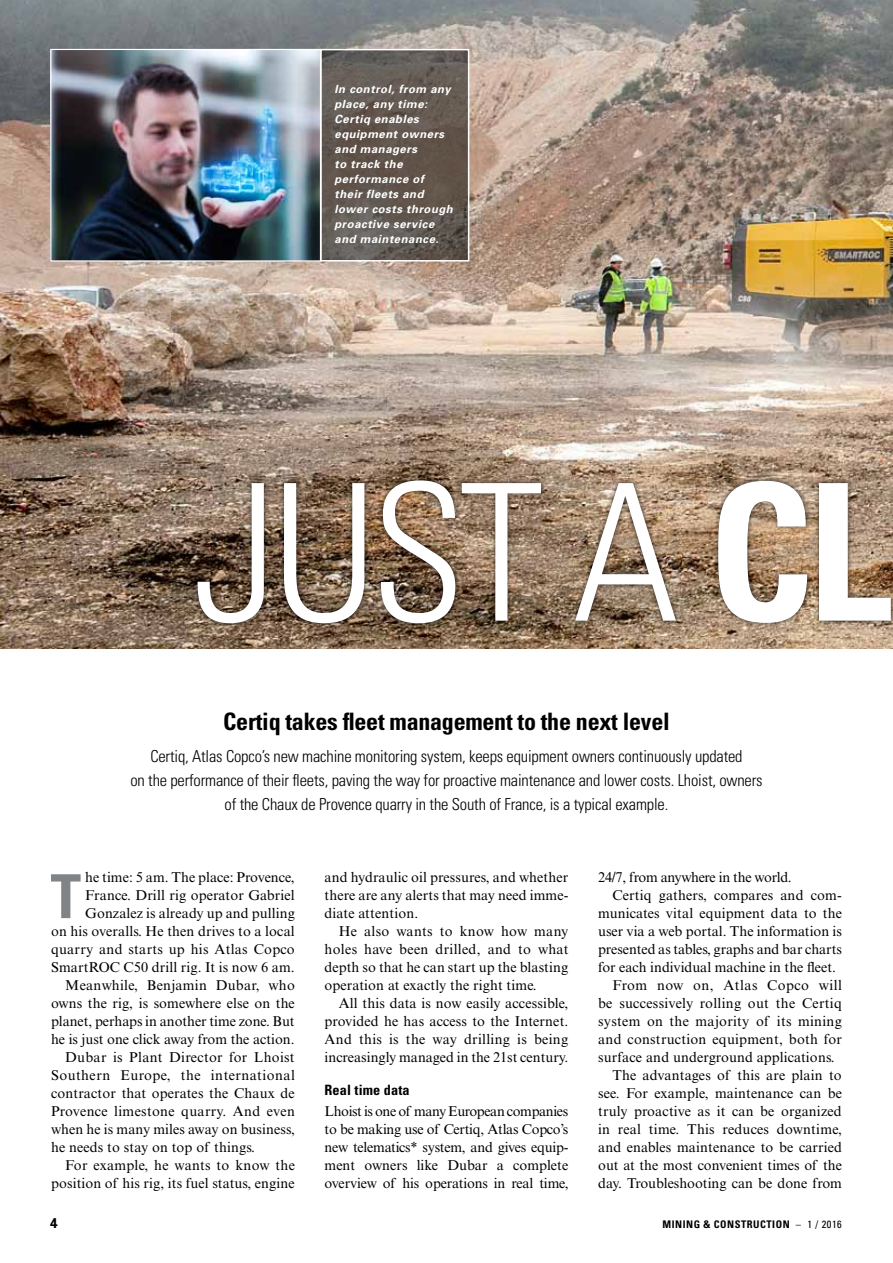
<style>
.page{position:relative;width:893px;height:1263px;background:#fff}
.page>*{position:absolute;margin:0;border:0;box-sizing:border-box;transform-origin:0 0}
.t1{font:300 condensed 190.5px "Univers";color:#fff}
.t2{font:700 condensed 60.75px "Univers";color:#808486}
.t3{font:700 condensed 24px "Univers";letter-spacing:-.01em;color:#000}
.t4{font:300 condensed 16.5px/24px "Univers";letter-spacing:-.01em;color:#000;text-align:center}
.t5{font:14.25px/18px "Times NRMT";letter-spacing:.01em;color:#000;text-align:justify}
.t6{font:14.25px "Times NRMT";letter-spacing:.035em;color:#000}
.t7{font:14.25px "Times NRMT";letter-spacing:-.02em;color:#000}
.t8{font:14.25px "Times NRMT";letter-spacing:.03em;color:#000}
.t9{font:700 condensed 14.25px "Univers";letter-spacing:.01em;color:#000}
.t10{font:700 14.25px "Univers";color:#000}
.t11{font:italic 700 11.25px/15px "Univers";letter-spacing:.05em;color:#fff}
.t12{font:700 condensed 10.5px "Univers";letter-spacing:.05em;color:#000}
.s1{font-weight:700}
.s2{font-weight:400}
</style>
<div class="page">
<img style="left:0;top:0;width:893px;height:648px">
<img style="left:52px;top:51px;width:267px;height:208px">
<div style="left:50px;top:49px;width:271px;height:212px;border:1px solid #fff"></div>
<div style="left:192px;top:475px;width:701px;height:154px;background:#000;opacity:.75"></div>
<svg style="left:323px;top:52px;width:143px;height:206px;background:#625851"></svg>
<div style="left:320px;top:49px;width:149px;height:212px;border:2px solid #fff"></div>
<p class="t11" style="left:334px;top:81px;width:120px">In control, from any place, any time:<br>Certiq enables equipment owners and managers<br>to track the performance of their fleets and lower costs through proactive service and maintenance.</p>
<h1 class="t1" style="left:193px;top:439px;width:699px">JUST A <span class="s1">CL</span></h1>
<h3 class="t3" style="left:223px;top:706px;width:448px">Certiq takes fleet management to the next level</h3>
<p class="t4" style="left:130px;top:744px;width:634px">Certiq, Atlas Copco’s new machine monitoring system, keeps equipment owners continuously updated<br>on the performance of their fleets, paving the way for proactive maintenance and lower costs. Lhoist, owners of the Chaux de Provence quarry in the South of France, is a typical example.</p>
<h2 class="t2" style="left:51px;top:859px;width:31px">T</h2>
<p class="t5" style="left:85px;top:868px;width:211px">he time: 5 am. The place: Provence,</p>
<p class="t5" style="left:85px;top:886px;width:211px">France. Drill rig operator Gabriel</p>
<p class="t5" style="left:85px;top:904px;width:211px">Gonzalez is already up and pulling</p>
<p class="t5" style="left:51px;top:922px;width:245px">on his overalls. He then drives to a local</p>
<p class="t5" style="left:51px;top:940px;width:245px">quarry and starts up his Atlas Copco</p>
<p class="t5" style="left:51px;top:958px;width:245px">SmartROC C50 drill rig. It is now 6 am.</p>
<p class="t5" style="left:65px;top:976px;width:231px">Meanwhile, Benjamin Dubar, who</p>
<p class="t5" style="left:51px;top:994px;width:245px">owns the rig, is somewhere else on the</p>
<p class="t5" style="left:51px;top:1012px;width:245px">planet, perhaps in another time zone. But</p>
<p class="t5" style="left:51px;top:1030px;width:245px">he is just one click away from the action.</p>
<p class="t5" style="left:65px;top:1048px;width:231px">Dubar is Plant Director for Lhoist</p>
<p class="t6" style="left:51px;top:1067px;width:245px">Southern Europe, the international</p>
<p class="t5" style="left:51px;top:1084px;width:245px">contractor that operates the Chaux de</p>
<p class="t5" style="left:51px;top:1102px;width:245px">Provence limestone quarry. And even</p>
<p class="t5" style="left:51px;top:1120px;width:245px">when he is many miles away on business,</p>
<p class="t5" style="left:51px;top:1138px;width:206px">he needs to stay on top of things.</p>
<p class="t5" style="left:65px;top:1156px;width:231px">For example, he wants to know the</p>
<p class="t5" style="left:51px;top:1174px;width:245px">position of his rig, its fuel status, engine</p>
<p class="t5" style="left:325px;top:868px;width:245px">and hydraulic oil pressures, and whether there are any alerts that may need imme&shy;diate attention.</p>
<p class="t5" style="left:325px;top:922px;width:245px;text-indent:14px">He also wants to know how many holes have been drilled, and to what depth so that he can start up the blasting operation at exactly the right time.</p>
<p class="t5" style="left:325px;top:994px;width:245px;text-indent:14px">All this data is now easily accessible, provided he has access to the Internet.<br>And this is the way drilling is being increasingly managed in the 21st century.</p>
<p class="t9" style="left:325px;top:1081px;width:86px">Real time data</p>
<p class="t5" style="left:325px;top:1102px;width:245px">Lhoist is one of many European companies to be making use of Certiq, Atlas Copco’s new telematics* system, and gives equip&shy;ment owners like Dubar a complete overview of his operations in real time,</p>
<p class="t7" style="left:598px;top:869px;width:195px">24/7, from anywhere in the world.</p>
<p class="t5" style="left:612px;top:886px;width:231px">Certiq gathers, compares and com-</p>
<p class="t5" style="left:598px;top:904px;width:245px">municates vital equipment data to the</p>
<p class="t5" style="left:598px;top:922px;width:245px">user via a web portal. The information is</p>
<p class="t5" style="left:598px;top:940px;width:245px">presented as tables, graphs and bar charts</p>
<p class="t5" style="left:598px;top:958px;width:239px">for each individual machine in the fleet.</p>
<p class="t8" style="left:612px;top:977px;width:231px">From now on, Atlas Copco will</p>
<p class="t5" style="left:598px;top:994px;width:245px">be successively rolling out the Certiq</p>
<p class="t5" style="left:598px;top:1012px;width:245px">system on the majority of its mining</p>
<p class="t5" style="left:598px;top:1030px;width:245px">and construction equipment, both for</p>
<p class="t5" style="left:598px;top:1048px;width:238px">surface and underground applications.</p>
<p class="t5" style="left:612px;top:1066px;width:231px">The advantages of this are plain to</p>
<p class="t5" style="left:598px;top:1084px;width:245px">see. For example, maintenance can be</p>
<p class="t5" style="left:598px;top:1102px;width:245px">truly proactive as it can be organized</p>
<p class="t5" style="left:598px;top:1120px;width:245px">in real time. This reduces downtime,</p>
<p class="t5" style="left:598px;top:1138px;width:245px">and enables maintenance to be carried</p>
<p class="t5" style="left:598px;top:1156px;width:245px">out at the most convenient times of the</p>
<p class="t5" style="left:598px;top:1174px;width:245px">day. Troubleshooting can be done from</p>
<p class="t10" style="left:50px;top:1214px;width:9px">4</p>
<p class="t12" style="left:662px;top:1218px;width:181px">Mining &amp; Construction <span class="s2">– 1 / 2016</span></p>
</div>
